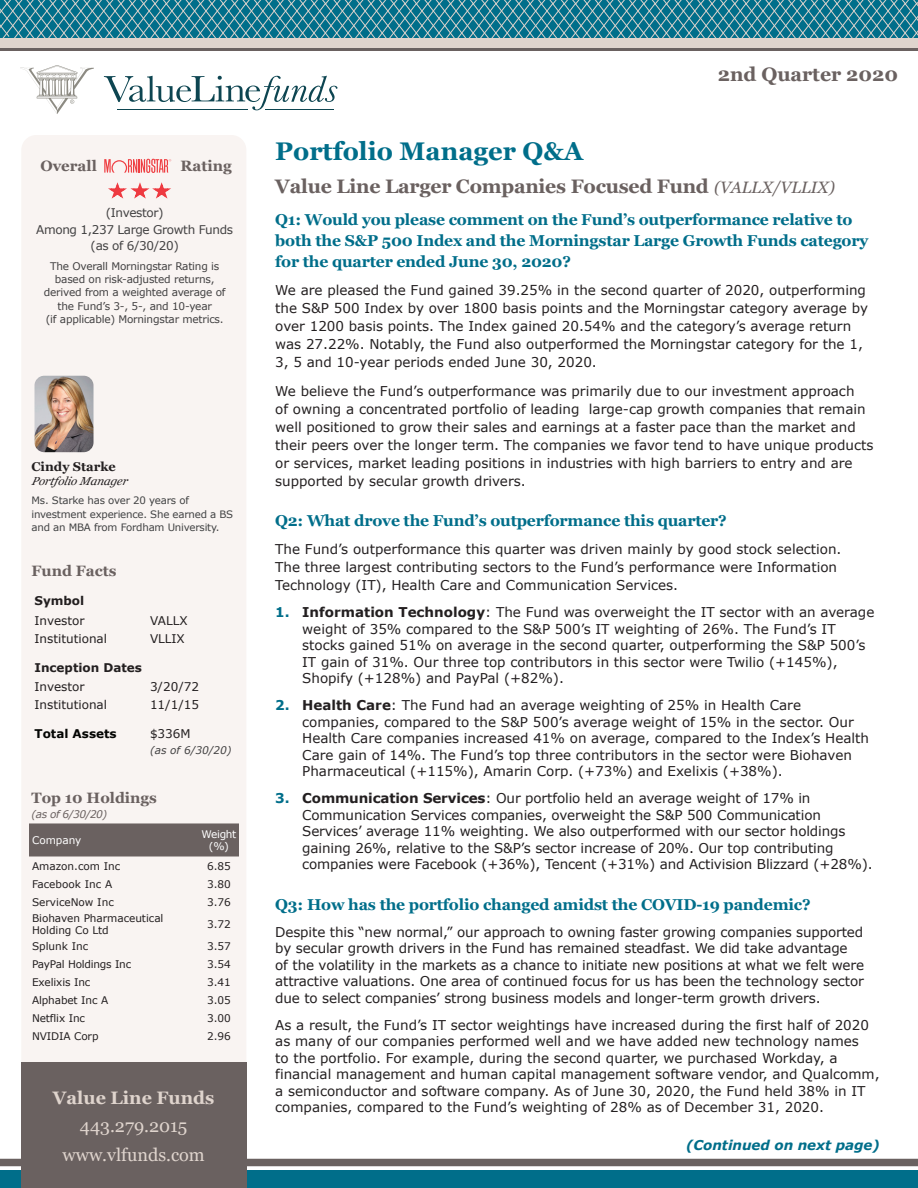
<style>
.page{position:relative;width:918px;height:1188px;background:#fff}
.page>*{position:absolute;margin:0;border:0;box-sizing:border-box;transform-origin:0 0}
.t1{font:700 25.5px "Georgia";color:#006e8a}
.t2{font:700 19.5px "Georgia";letter-spacing:-.01em;color:#6a6160}
.t3{font:18px "Georgia";color:#dfd4cd}
.t4{font:700 18px "Georgia";color:#dfd4cd}
.Question{font:700 15.75px/20.7px "Georgia";letter-spacing:-.01em;color:#006e8a}
.t5{font:700 15px "Georgia";color:#6a6160}
.Body_Copy{font:13.5px/16.5px "Verdana";color:#231f20}
.t6{font:italic 700 13.5px "Verdana";letter-spacing:-.005em;color:#006e8a}
.t7{font:700 12.75px "Georgia";color:#231f20}
.t8{font:12px "Verdana";color:#231f20}
.t9{font:12px "Verdana";letter-spacing:-.03em;color:#424142}
.t10{font:700 12px "Verdana";color:#231f20}
.t11{font:700 12px "Verdana";color:#040503}
.t12{font:italic 11.55px "Georgia";color:#231f20}
.t13{font:10.5px/12px "Verdana";letter-spacing:-.005em;color:#231f20}
.t14{font:10.5px/13.2px "Verdana";letter-spacing:-.02em;color:#424142;text-align:center}
.t15{font:10.5px/12.6px "Verdana";letter-spacing:-.01em;color:#fff;text-align:center}
.t16{font:italic 10.5px "Verdana";letter-spacing:-.04em;color:#6a6160}
.t17{font:italic 10.5px "Verdana";color:#424142}
.t18{font:10.2px/13.5px "Verdana";letter-spacing:-.02em;color:#414243}
.s1{color:#3e3e3f}
.s2{font-weight:400;font-style:italic;font-size:16.5px}
.s3{font-weight:700;color:#006e8a}
.s4{font-weight:700}
</style>
<div class="page">
<div style="left:0;top:1170px;width:918px;height:18px;background:#006e8a"></div>
<div style="left:0;top:1159px;width:918px;height:7px;background:#6a6160"></div>
<div style="left:21px;top:135px;width:225px;height:928px;background:#f9f4f2"></div>
<img style="left:34px;top:376px;width:60px;height:76px">
<div style="left:29px;top:823px;width:210px;height:33px;background:#6a6160"></div>
<svg style="left:20px;top:65px;width:74px;height:49px"></svg>
<svg style="left:104px;top:76px;width:233px;height:34px"></svg>
<hr style="left:117px;top:109px;width:131px;height:1px;background:#0d4551">
<hr style="left:266px;top:109px;width:68px;height:1px;background:#0d4551">
<svg style="left:0;top:0;width:918px;height:39px;background:#338599"></svg>
<div style="left:0;top:39px;width:918px;height:9px;background:#dfd4cd"></div>
<hr style="left:0;top:48px;width:918px;height:3px;background:#6a6160">
<div style="left:21px;top:1063px;width:225px;height:125px;background:#6a6160"></div>
<svg style="left:104px;top:159px;width:67px;height:14px"></svg>
<svg style="left:105px;top:180px;width:69px;height:21px"></svg>
<p class="t5" style="left:40px;top:157px;width:58px">Overall</p>
<p class="t5" style="left:181px;top:157px;width:53px">Rating</p>
<p class="t9" style="left:106px;top:204px;width:59px">(Investor)</p>
<p class="t9" style="left:36px;top:221px;width:198px">Amon<span class="s1">g 1,237 La</span>rge Growth Funds</p>
<p class="t9" style="left:91px;top:237px;width:90px">(as of 6/30/20)</p>
<p class="t14" style="left:44px;top:260px;width:183px">The Overall Morningstar Rating is based on risk-adjusted returns, derived from a weighted average of the Fund’s 3-, 5-, and 10-year</p>
<p class="t14" style="left:46px;top:312px;width:179px">(if applicable) Morningstar metrics.</p>
<p class="t7" style="left:32px;top:458px;width:86px">Cindy Starke</p>
<p class="t12" style="left:32px;top:473px;width:100px">Portfolio Manager</p>
<p class="t18" style="left:32px;top:494px;width:203px">Ms. Starke has over 20 years of investment experience. She earned a BS and an MBA from Fordham University.</p>
<p class="t5" style="left:32px;top:561px;width:86px">Fund Facts</p>
<p class="t10" style="left:34px;top:593px;width:51px">Symbol</p>
<p class="t8" style="left:34px;top:613px;width:52px">Investor</p>
<p class="t8" style="left:34px;top:631px;width:74px">Institutional</p>
<p class="t10" style="left:34px;top:659px;width:109px">Inception Dates</p>
<p class="t8" style="left:34px;top:679px;width:52px">Investor</p>
<p class="t8" style="left:34px;top:697px;width:74px">Institutional</p>
<p class="t8" style="left:150px;top:613px;width:39px">VALLX</p>
<p class="t8" style="left:150px;top:631px;width:36px">VLLIX</p>
<p class="t8" style="left:150px;top:679px;width:51px">3/20/72</p>
<p class="t8" style="left:150px;top:697px;width:51px">11/1/15</p>
<p class="t11" style="left:34px;top:725px;width:84px">Total Assets</p>
<p class="t8" style="left:150px;top:725px;width:42px">$336M</p>
<p class="t17" style="left:150px;top:743px;width:83px">(as of 6/30/20)</p>
<p class="t5" style="left:32px;top:788px;width:127px">Top 10 Holdings</p>
<p class="t16" style="left:32px;top:807px;width:77px">(as of 6/30/20)</p>
<p class="t15" style="left:32px;top:834px;width:51px">Company</p>
<p class="t15" style="left:202px;top:827px;width:36px">Weight (%)</p>
<p class="t13" style="left:32px;top:860px;width:90px">Amazon.com Inc</p>
<p class="t13" style="left:207px;top:860px;width:25px">6.85</p>
<p class="t13" style="left:32px;top:878px;width:82px">Facebook Inc A</p>
<p class="t13" style="left:207px;top:878px;width:25px">3.80</p>
<p class="t13" style="left:32px;top:896px;width:83px">ServiceNow Inc</p>
<p class="t13" style="left:207px;top:896px;width:25px">3.76</p>
<p class="t13" style="left:32px;top:912px;width:133px">Biohaven Pharmaceutical<br>Holding Co Ltd</p>
<p class="t13" style="left:207px;top:918px;width:25px">3.72</p>
<p class="t13" style="left:32px;top:940px;width:58px">Splunk Inc</p>
<p class="t13" style="left:207px;top:940px;width:25px">3.57</p>
<p class="t13" style="left:32px;top:958px;width:101px">PayPal Holdings Inc</p>
<p class="t13" style="left:207px;top:958px;width:25px">3.54</p>
<p class="t13" style="left:32px;top:976px;width:60px">Exelixis Inc</p>
<p class="t13" style="left:207px;top:976px;width:25px">3.41</p>
<p class="t13" style="left:32px;top:994px;width:78px">Alphabet Inc A</p>
<p class="t13" style="left:207px;top:994px;width:25px">3.05</p>
<p class="t13" style="left:32px;top:1012px;width:55px">Netflix Inc</p>
<p class="t13" style="left:207px;top:1012px;width:25px">3.00</p>
<p class="t13" style="left:32px;top:1030px;width:68px">NVIDIA Corp</p>
<p class="t13" style="left:207px;top:1030px;width:25px">2.96</p>
<p class="t4" style="left:53px;top:1086px;width:163px">Value Line Funds</p>
<p class="t3" style="left:80px;top:1115px;width:109px">443.279.2015</p>
<p class="t3" style="left:62px;top:1144px;width:144px">www.vlfunds.com</p>
<p class="t2" style="left:718px;top:62px;width:182px">2nd Quarter 2020</p>
<p class="t1" style="left:275px;top:135px;width:309px">Portfolio Manager Q&amp;A</p>
<p class="t2" style="left:275px;top:174px;width:561px">Value Line Larger Companies Focused Fund <span class="s2">(VALLX/VLLIX)</span></p>
<p class="Question" style="left:275px;top:210px;width:595px">Q1: Would you please comment on the Fund’s outperformance relative to both the S&amp;P 500 Index and the Morningstar Large Growth Funds category for the quarter ended June 30, 2020?</p>
<p class="Body_Copy" style="left:275px;top:281px;width:594px;line-height:18px">We are pleased the Fund gained 39.25% in the second quarter of 2020, outperforming the S&amp;P 500 Index by over 1800 basis points and the Morningstar category average by over 1200 basis points. The Index gained 20.54% and the category’s average return was 27.22%. Notably, the Fund also outperformed the Morningstar category for the 1, 3, 5 and 10-year periods ended June 30, 2020.</p>
<p class="Body_Copy" style="left:275px;top:382px;width:600px;line-height:18px">We believe the Fund’s outperformance was primarily due to our investment approach<br>of owning a concentrated portfolio of leading large-cap growth companies that remain well positioned to grow their sales and earnings at a faster pace than the market and their peers over the longer term. The companies we favor tend to have unique products or services, market leading positions in industries with high barriers to entry and are supported by secular growth drivers.</p>
<p class="Question" style="left:275px;top:510px;width:453px">Q2: What drove the Fund’s outperformance this quarter?</p>
<p class="Body_Copy" style="left:275px;top:540px;width:568px;line-height:18px">The Fund’s outperformance this quarter was driven mainly by good stock selection.<br>The three largest contributing sectors to the Fund’s performance were Information<br>Technology (IT), Health Care and Communication Services.</p>
<p class="Body_Copy" style="left:302px;top:604px;width:574px;text-indent:-27px"><span class="s3">1.</span> <span class="s4">Information Technology</span>: The Fund was overweight the IT sector with an average weight of 35% compared to the S&amp;P 500’s IT weighting of 26%. The Fund’s IT stocks gained 51% on average in the second quarter, outperforming the S&amp;P 500’s IT gain of 31%. Our three top contributors in this sector were Twilio (+145%), Shopify (+128%) and PayPal (+82%).</p>
<p class="Body_Copy" style="left:302px;top:697px;width:568px;text-indent:-27px"><span class="s3">2.</span> <span class="s4">Health Care</span>: The Fund had an average weighting of 25% in Health Care companies, compared to the S&amp;P 500’s average weight of 15% in the sector. Our Health Care companies increased 41% on average, compared to the Index’s Health Care gain of 14%. The Fund’s top three contributors in the sector were Biohaven Pharmaceutical (+115%), Amarin Corp. (+73%) and Exelixis (+38%).</p>
<p class="Body_Copy" style="left:302px;top:790px;width:572px;text-indent:-27px"><span class="s3">3.</span> <span class="s4">Communication Services</span>: Our portfolio held an average weight of 17% in Communication Services companies, overweight the S&amp;P 500 Communication Services’ average 11% weighting. We also outperformed with our sector holdings gaining 26%, relative to the S&amp;P’s sector increase of 20%. Our top contributing companies were Facebook (+36%), Tencent (+31%) and Activision Blizzard (+28%).</p>
<p class="Question" style="left:275px;top:894px;width:537px">Q3: How has the portfolio changed amidst the COVID-19 pandemic?</p>
<p class="Body_Copy" style="left:275px;top:923px;width:590px">Despite this “new normal,” our approach to owning faster growing companies supported by secular growth drivers in the Fund has remained steadfast. We did take advantage<br>of the volatility in the markets as a chance to initiate new positions at what we felt were attractive valuations. One area of continued focus for us has been the technology sector due to select companies’ strong business models and longer-term growth drivers.</p>
<p class="Body_Copy" style="left:275px;top:1016px;width:606px">As a result, the Fund’s IT sector weightings have increased during the first half of 2020 as many of our companies performed well and we have added new technology names<br>to the portfolio. For example, during the second quarter, we purchased Workday, a financial management and human capital management software vendor, and Qualcomm, a semiconductor and software company. As of June 30, 2020, the Fund held 38% in IT companies, compared to the Fund’s weighting of 28% as of December 31, 2020.</p>
<p class="t6" style="left:686px;top:1135px;width:195px">(Continued on next page)</p>
</div>
